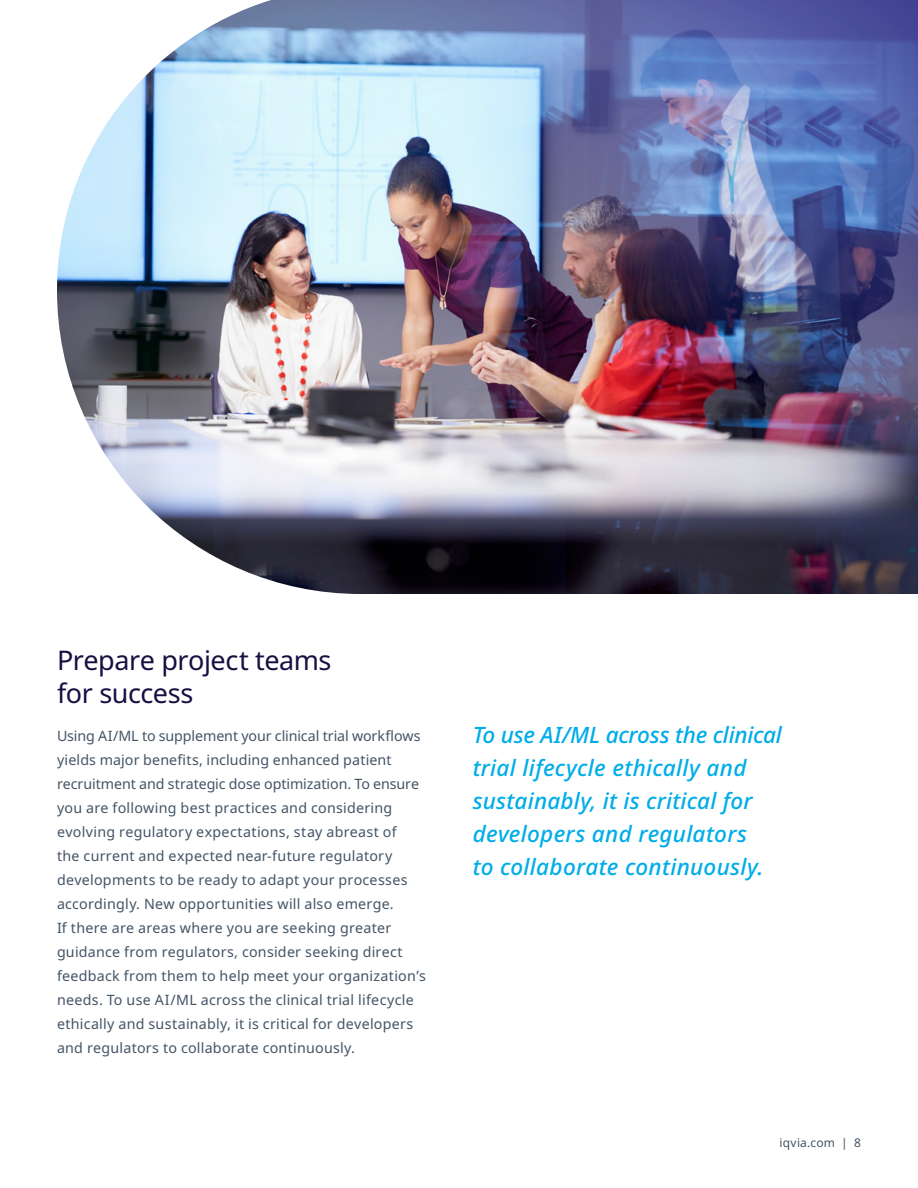
<style>
.page{position:relative;width:918px;height:1188px;background:#fff}
.page>*{position:absolute;margin:0;border:0;box-sizing:border-box;transform-origin:0 0}
.t1{font:27px/33px "Noto Sans";letter-spacing:-.02em;color:#161042}
.t2{font:italic 500 22.5px/33px "Noto Sans";letter-spacing:.01em;color:#00ade8}
.t3{font:14.25px/24px "Noto Sans";letter-spacing:.015em;color:#435465}
.t4{font:12px "Noto Sans";letter-spacing:.015em;color:#435465}
</style>
<div class="page">
<img style="left:57px;top:0;width:861px;height:594px">
<h1 class="t1" style="left:57px;top:645px;width:276px">Prepare project teams for success</h1>
<p class="t3" style="left:57px;top:724px;width:370px">Using AI/ML to supplement your clinical trial workflows yields major benefits, including enhanced patient recruitment and strategic dose optimization. To ensure you are following best practices and considering evolving regulatory expectations, stay abreast of<br>the current and expected near-future regulatory developments to be ready to adapt your processes accordingly. New opportunities will also emerge.<br>If there are areas where you are seeking greater guidance from regulators, consider seeking direct feedback from them to help meet your organization’s needs. To use AI/ML across the clinical trial lifecycle ethically and sustainably, it is critical for developers and regulators to collaborate continuously.</p>
<h2 class="t2" style="left:473px;top:718px;width:311px">To use AI/ML across the clinical trial lifecycle ethically and sustainably, it is critical for developers and regulators<br>to collaborate continuously.</h2>
<p class="t4" style="left:780px;top:1134px;width:83px">iqvia.com | 8</p>
</div>
